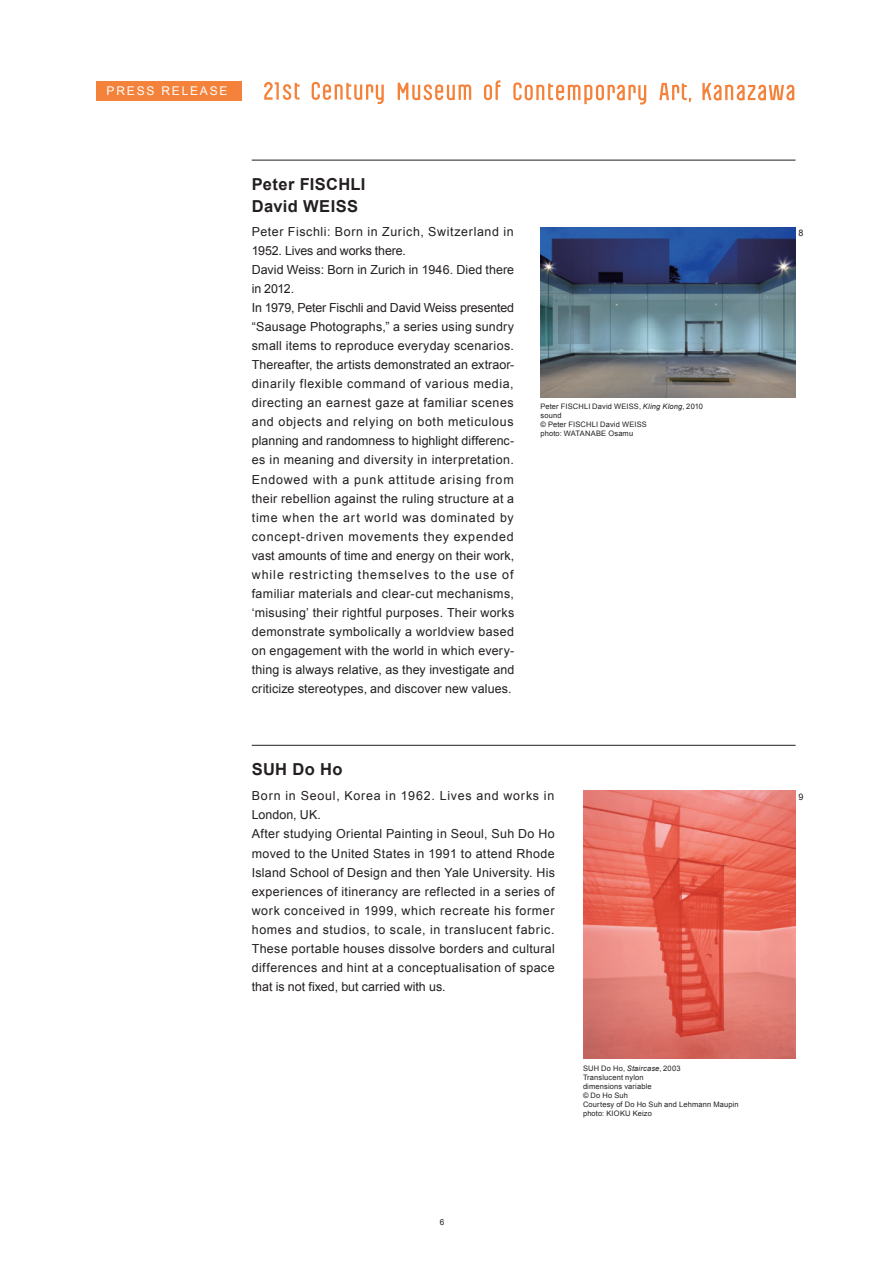
<style>
.page{position:relative;width:893px;height:1263px;background:#fff}
.page>*{position:absolute;margin:0;border:0;box-sizing:border-box;transform-origin:0 0}
.t1{font:700 16.5px/22.6px "Arial";letter-spacing:.025em;color:#231f20}
.t2{font:12.45px/19px "Arial";letter-spacing:.03em;color:#231f20}
.t3{font:12px "Arial";letter-spacing:.15em;color:#fff}
.t4{font:9px "Arial";color:#231f20}
.t5{font:8.25px "Arial";color:#231f20}
.t6{font:7.5px/9px "Arial";letter-spacing:.02em;color:#231f20}
.s1{font-style:italic}
</style>
<div class="page">
<svg style="left:312px;top:82px;width:72px;height:22px"></svg>
<svg style="left:264px;top:82px;width:36px;height:18px"></svg>
<svg style="left:484px;top:80px;width:16px;height:20px"></svg>
<svg style="left:398px;top:83px;width:73px;height:17px"></svg>
<svg style="left:659px;top:83px;width:32px;height:19px"></svg>
<svg style="left:513px;top:82px;width:133px;height:23px"></svg>
<svg style="left:702px;top:83px;width:92px;height:17px"></svg>
<div style="left:96px;top:81px;width:146px;height:19px;background:#f4823b"></div>
<img style="left:540px;top:227px;width:256px;height:170px">
<img style="left:583px;top:791px;width:213px;height:267px">
<hr style="left:252px;top:160px;width:543px;height:1px;background:#231f20">
<hr style="left:252px;top:745px;width:543px;height:1px;background:#231f20">
<p class="t3" style="left:107px;top:84px;width:122px">PRESS RELEASE</p>
<h1 class="t1" style="left:252px;top:173px;width:115px">Peter FISCHLI<br>David WEISS</h1>
<p class="t2" style="left:252px;top:222px;width:264px">Peter Fischli: Born in Zurich, Switzerland in 1952. Lives and works there.<br>David Weiss: Born in Zurich in 1946. Died there in 2012.<br>In 1979, Peter Fischli and David Weiss presented “Sausage Photographs,” a series using sundry small items to reproduce everyday scenarios.<br>Thereafter, the artists demonstrated an extraor&shy;dinarily flexible command of various media, directing an earnest gaze at familiar scenes and objects and relying on both meticulous planning and randomness to highlight differenc&shy;es in meaning and diversity in interpretation.<br>Endowed with a punk attitude arising from their rebellion against the ruling structure at a time when the art world was dominated by concept-driven movements they expended vast amounts of time and energy on their work, while restricting themselves to the use of familiar materials and clear-cut mechanisms, ‘misusing’ their rightful purposes. Their works demonstrate symbolically a worldview based on engagement with the world in which every&shy;thing is always relative, as they investigate and criticize stereotypes, and discover new values.</p>
<p class="t6" style="left:540px;top:402px;width:164px">Peter FISCHLI David WEISS, <span class="s1">Kling Klong</span>, 2010 sound<br>© Peter FISCHLI David WEISS<br>photo: WATANABE Osamu</p>
<h1 class="t1" style="left:252px;top:758px;width:92px">SUH Do Ho</h1>
<p class="t2" style="left:252px;top:786px;width:305px">Born in Seoul, Korea in 1962. Lives and works in London, UK.<br>After studying Oriental Painting in Seoul, Suh Do Ho moved to the United States in 1991 to attend Rhode Island School of Design and then Yale University. His experiences of itinerancy are reflected in a series of work conceived in 1999, which recreate his former homes and studios, to scale, in translucent fabric.<br>These portable houses dissolve borders and cultural differences and hint at a conceptualisation of space that is not fixed, but carried with us.</p>
<p class="t6" style="left:583px;top:1064px;width:157px">SUH Do Ho, <span class="s1">Staircase</span>, 2003<br>Translucent nylon<br>dimensions variable<br>© Do Ho Suh<br>Courtesy of Do Ho Suh and Lehmann Maupin photo: KIOKU Keizo</p>
<p class="t5" style="left:440px;top:1217px;width:6px">6</p>
<p class="t4" style="left:798px;top:228px;width:7px">8</p>
<p class="t4" style="left:798px;top:791px;width:7px">9</p>
</div>
